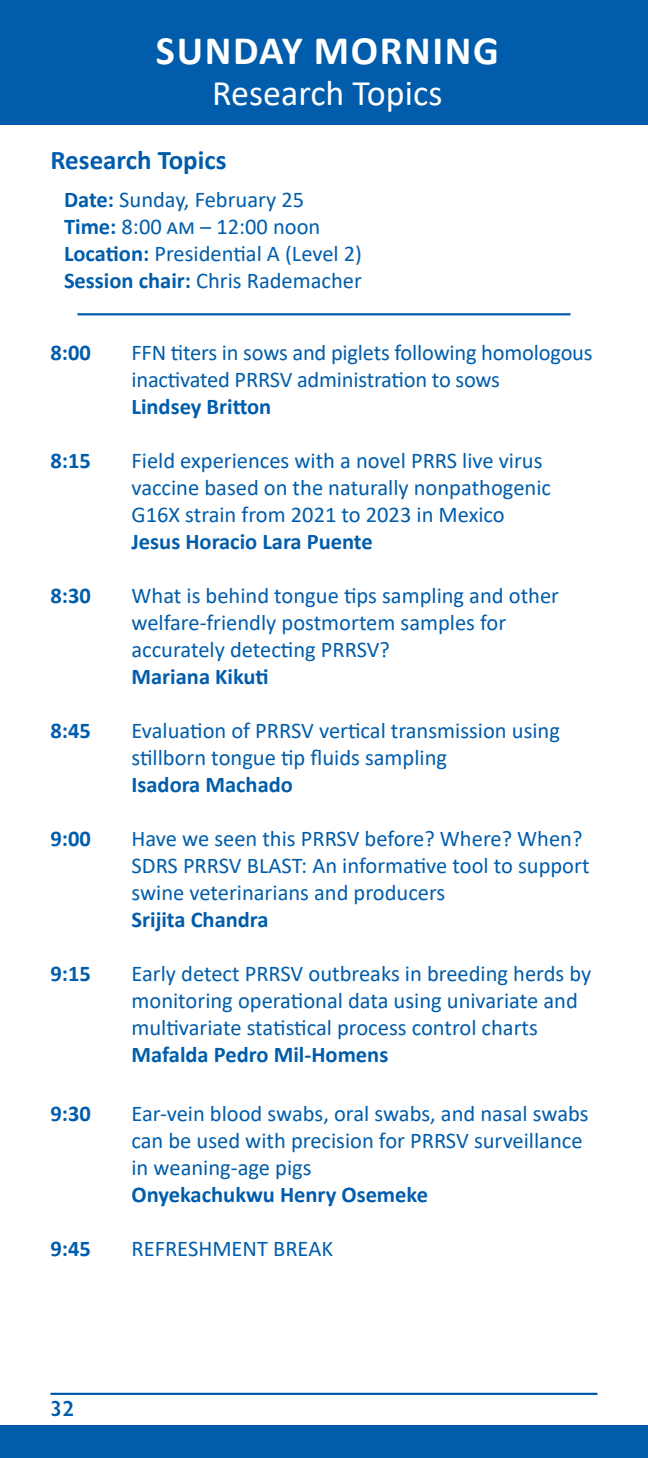
<style>
.page{position:relative;width:648px;height:1458px;background:#fff}
.page>*{position:absolute;margin:0;border:0;box-sizing:border-box;transform-origin:0 0}
.Left_Heading{font:700 40.5px "Calibri";letter-spacing:.04em;color:#fff}
.Left_Heading-2{font:36px "Calibri";color:#fff}
.Heading_1{font:700 27px "Calibri";color:#015dab}
.Schedule_2{font:22.5px/27px "Calibri";color:#015dab}
.Schedule_2-2{font:700 22.5px "Calibri";color:#015dab}
.Date-Time{font:22.5px "Calibri";color:#015dab}
.t1{font:600 22.5px "Hypatia Sans Pro";color:#015dab}
.s1{font-weight:700}
</style>
<div class="page">
<div style="left:0;top:1425px;width:648px;height:33px;background:#015dab"></div>
<div style="left:0;top:0;width:648px;height:125px;background:#015dab"></div>
<hr style="left:51px;top:1393px;width:546px;height:2px;background:#015dab">
<hr style="left:78px;top:313px;width:492px;height:2px;background:#015dab">
<p class="Left_Heading" style="left:156px;top:22px;width:344px">SUNDAY MORNING</p>
<p class="Left_Heading-2" style="left:212px;top:68px;width:232px">Research Topics</p>
<p class="Heading_1" style="left:51px;top:141px;width:177px">Research Topics</p>
<p class="Date-Time" style="left:64px;top:184px;width:242px"><span class="s1">Date:</span> Sunday, February 25</p>
<p class="Date-Time" style="left:64px;top:211px;width:258px"><span class="s1">Time:</span> 8:00 am – 12:00 noon</p>
<p class="Date-Time" style="left:64px;top:238px;width:300px"><span class="s1">Location:</span> Presidential A (Level 2)</p>
<p class="Date-Time" style="left:64px;top:265px;width:299px"><span class="s1">Session chair:</span> Chris Rademacher</p>
<p class="Schedule_2-2" style="left:51px;top:337px;width:42px">8:00</p>
<p class="Schedule_2" style="left:132px;top:338px;width:463px">FFN titers in sows and piglets following homologous inactivated PRRSV administration to sows</p>
<p class="Schedule_2-2" style="left:132px;top:391px;width:141px">Lindsey Britton</p>
<p class="Schedule_2-2" style="left:51px;top:445px;width:42px">8:15</p>
<p class="Schedule_2" style="left:132px;top:446px;width:421px">Field experiences with a novel PRRS live virus vaccine based on the naturally nonpathogenic<br>G16X strain from 2021 to 2023 in Mexico</p>
<p class="Schedule_2-2" style="left:132px;top:526px;width:243px">Jesus Horacio Lara Puente</p>
<p class="Schedule_2-2" style="left:51px;top:580px;width:42px">8:30</p>
<p class="Schedule_2" style="left:132px;top:581px;width:429px">What is behind tongue tips sampling and other welfare-friendly postmortem samples for accurately detecting PRRSV?</p>
<p class="Schedule_2-2" style="left:132px;top:661px;width:139px">Mariana Kikuti</p>
<p class="Schedule_2-2" style="left:51px;top:715px;width:42px">8:45</p>
<p class="Schedule_2" style="left:132px;top:716px;width:430px">Evaluation of PRRSV vertical transmission using stillborn tongue tip fluids sampling</p>
<p class="Schedule_2-2" style="left:132px;top:769px;width:163px">Isadora Machado</p>
<p class="Schedule_2-2" style="left:51px;top:823px;width:42px">9:00</p>
<p class="Schedule_2" style="left:132px;top:824px;width:460px">Have we seen this PRRSV before? Where? When?<br>SDRS PRRSV BLAST: An informative tool to support swine veterinarians and producers</p>
<p class="Schedule_2-2" style="left:132px;top:904px;width:139px">Srijita Chandra</p>
<p class="Schedule_2-2" style="left:51px;top:958px;width:42px">9:15</p>
<p class="Schedule_2" style="left:132px;top:959px;width:461px">Early detect PRRSV outbreaks in breeding herds by monitoring operational data using univariate and multivariate statistical process control charts</p>
<p class="Schedule_2-2" style="left:132px;top:1039px;width:258px">Mafalda Pedro Mil-Homens</p>
<p class="Schedule_2-2" style="left:51px;top:1098px;width:42px">9:30</p>
<p class="Schedule_2" style="left:132px;top:1100px;width:459px">Ear-vein blood swabs, oral swabs, and nasal swabs can be used with precision for PRRSV surveillance in weaning-age pigs</p>
<p class="Schedule_2-2" style="left:132px;top:1179px;width:298px">Onyekachukwu Henry Osemeke</p>
<p class="Schedule_2-2" style="left:51px;top:1233px;width:42px">9:45</p>
<p class="Schedule_2" style="left:132px;top:1235px;width:203px">REFRESHMENT BREAK</p>
<p class="t1" style="left:50px;top:1393px;width:26px">32</p>
</div>
